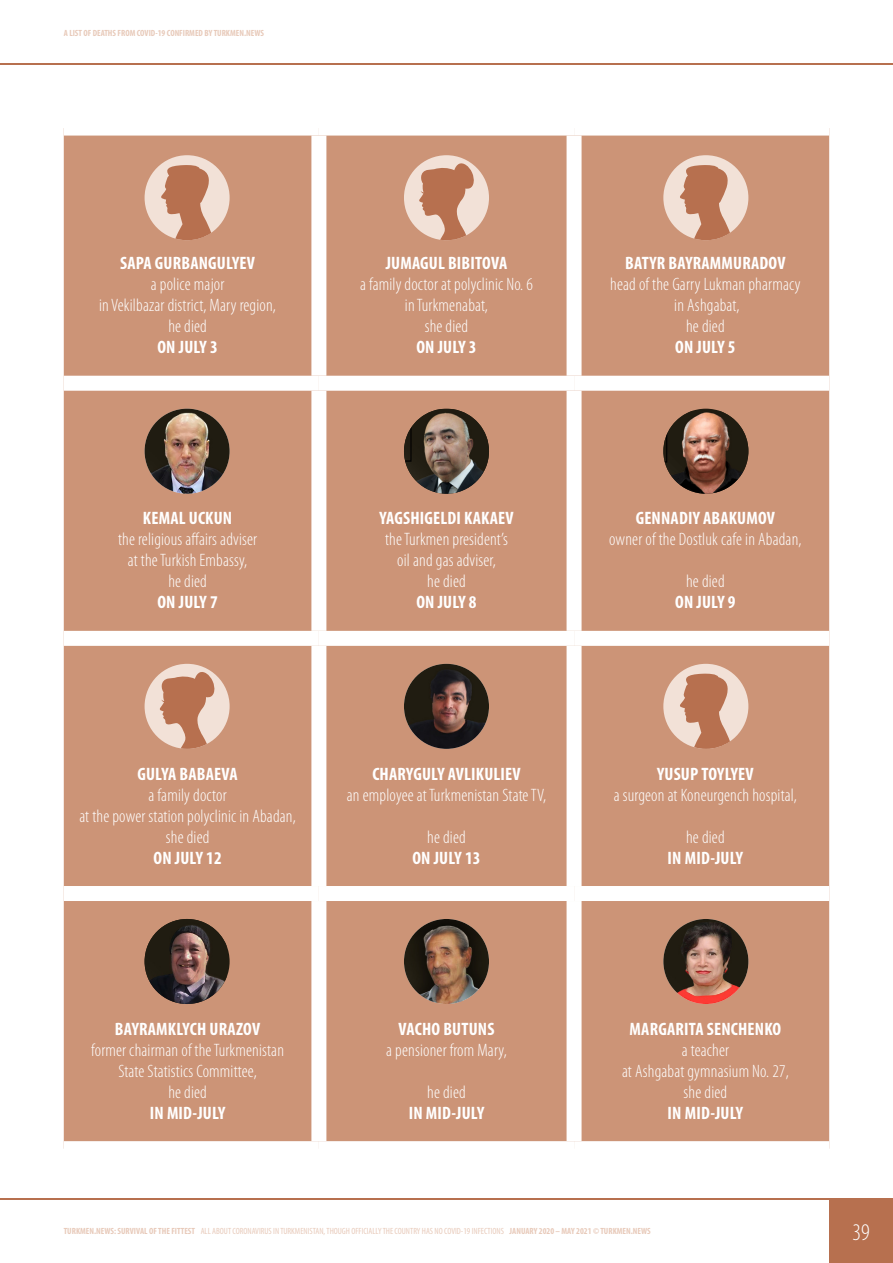
<style>
.page{position:relative;width:893px;height:1263px;background:#fff}
.page>*{position:absolute;margin:0;border:0;box-sizing:border-box;transform-origin:0 0}
.t1{font:300 condensed 24px "Myriad Pro";color:#fff}
.t2{font:300 condensed 18px/21px "Myriad Pro";letter-spacing:.01em;color:#fff;text-align:center}
.t3{font:700 condensed 18px "Myriad Pro";letter-spacing:.01em;color:#fff}
.t4{font:condensed 9px "Myriad Pro";color:#e8caba}
.t5{font:700 condensed 9px "Myriad Pro";color:#e8caba}
.s1{font-weight:700}
</style>
<div class="page">
<hr style="left:0;top:1198px;width:893px;height:1px;background:#b7704f">
<div style="left:829px;top:1198px;width:64px;height:65px;background:#b7704f"></div>
<hr style="left:0;top:64px;width:893px;height:1px;background:#b7704f">
<div style="left:64px;top:136px;width:765px;height:1005px;background:#cc9477"></div>
<div style="left:64px;top:376px;width:255px;height:15px;background:#fff"></div>
<div style="left:319px;top:376px;width:255px;height:15px;background:#fff"></div>
<div style="left:574px;top:376px;width:255px;height:15px;background:#fff"></div>
<div style="left:64px;top:631px;width:255px;height:15px;background:#fff"></div>
<div style="left:319px;top:631px;width:255px;height:15px;background:#fff"></div>
<div style="left:574px;top:631px;width:255px;height:15px;background:#fff"></div>
<div style="left:64px;top:886px;width:255px;height:15px;background:#fff"></div>
<div style="left:319px;top:886px;width:255px;height:15px;background:#fff"></div>
<div style="left:574px;top:886px;width:255px;height:15px;background:#fff"></div>
<div style="left:311px;top:136px;width:15px;height:240px;background:#fff"></div>
<div style="left:567px;top:136px;width:15px;height:240px;background:#fff"></div>
<div style="left:311px;top:391px;width:15px;height:240px;background:#fff"></div>
<div style="left:567px;top:391px;width:15px;height:240px;background:#fff"></div>
<div style="left:311px;top:646px;width:15px;height:240px;background:#fff"></div>
<div style="left:567px;top:646px;width:15px;height:240px;background:#fff"></div>
<div style="left:311px;top:901px;width:15px;height:240px;background:#fff"></div>
<div style="left:567px;top:901px;width:15px;height:240px;background:#fff"></div>
<div style="left:145px;top:155px;width:85px;height:85px;background:#f2e1d7;border-radius:50%"></div>
<svg style="left:161px;top:165px;width:50px;height:75px"></svg>
<img style="left:145px;top:409px;width:85px;height:85px;border-radius:43px">
<div style="left:145px;top:664px;width:85px;height:85px;background:#f2e1d7;border-radius:50%"></div>
<svg style="left:160px;top:670px;width:56px;height:79px"></svg>
<div style="left:404px;top:155px;width:85px;height:85px;background:#f2e1d7;border-radius:50%"></div>
<svg style="left:419px;top:162px;width:56px;height:78px"></svg>
<img style="left:145px;top:919px;width:81px;height:85px">
<div style="left:663px;top:664px;width:85px;height:85px;background:#f2e1d7;border-radius:50%"></div>
<svg style="left:680px;top:673px;width:50px;height:76px"></svg>
<div style="left:663px;top:155px;width:85px;height:85px;background:#f2e1d7;border-radius:50%"></div>
<svg style="left:680px;top:165px;width:50px;height:75px"></svg>
<img style="left:404px;top:409px;width:85px;height:85px">
<img style="left:404px;top:664px;width:85px;height:85px;border-radius:43px">
<img style="left:404px;top:919px;width:85px;height:85px;border-radius:43px">
<img style="left:663px;top:411px;width:85px;height:83px">
<img style="left:663px;top:919px;width:85px;height:85px;border-radius:43px">
<p class="t5" style="left:64px;top:27px;width:202px">A LIST OF DEATHS FROM COVID-19 CONFIRMED BY TURKMEN.NEWS</p>
<p class="t3" style="left:120px;top:252px;width:136px">SAPA GURBANGULYEV</p>
<p class="t2" style="left:99px;top:274px;width:178px">a police major<br>in Vekilbazar district, Mary region, he died</p>
<p class="t3" style="left:157px;top:336px;width:62px">ON JULY 3</p>
<p class="t3" style="left:386px;top:252px;width:123px">JUMAGUL BIBITOVA</p>
<p class="t2" style="left:360px;top:274px;width:174px">a family doctor at polyclinic No. 6 in Turkmenabat,<br>she died</p>
<p class="t3" style="left:416px;top:336px;width:62px">ON JULY 3</p>
<p class="t3" style="left:625px;top:252px;width:162px">BATYR BAYRAMMURADOV</p>
<p class="t2" style="left:610px;top:274px;width:192px">head of the Garry Lukman pharmacy in Ashgabat,<br>he died</p>
<p class="t3" style="left:675px;top:336px;width:62px">ON JULY 5</p>
<p class="t3" style="left:143px;top:507px;width:91px">KEMAL UCKUN</p>
<p class="t2" style="left:118px;top:529px;width:140px">the religious affairs adviser at the Turkish Embassy,<br>he died</p>
<p class="t3" style="left:157px;top:591px;width:62px">ON JULY 7</p>
<p class="t3" style="left:379px;top:507px;width:136px">YAGSHIGELDI KAKAEV</p>
<p class="t2" style="left:385px;top:529px;width:124px">the Turkmen president’s oil and gas adviser,<br>he died</p>
<p class="t3" style="left:416px;top:591px;width:62px">ON JULY 8</p>
<p class="t3" style="left:636px;top:507px;width:141px">GENNADIY ABAKUMOV</p>
<p class="t2" style="left:609px;top:529px;width:194px">owner of the Dostluk cafe in Abadan,</p>
<p class="t2" style="left:686px;top:571px;width:40px">he died</p>
<p class="t3" style="left:675px;top:591px;width:62px">ON JULY 9</p>
<p class="t3" style="left:137px;top:762px;width:102px">GULYA BABAEVA</p>
<p class="t2" style="left:79px;top:784px;width:218px">a family doctor<br>at the power station polyclinic in Abadan, she died</p>
<p class="t3" style="left:154px;top:846px;width:70px">ON JULY 12</p>
<p class="t3" style="left:372px;top:762px;width:150px">CHARYGULY AVLIKULIEV</p>
<p class="t2" style="left:347px;top:784px;width:201px">an employee at Turkmenistan State TV,</p>
<p class="t2" style="left:427px;top:826px;width:40px">he died</p>
<p class="t3" style="left:412px;top:846px;width:70px">ON JULY 13</p>
<p class="t3" style="left:657px;top:762px;width:98px">YUSUP TOYLYEV</p>
<p class="t2" style="left:614px;top:784px;width:185px">a surgeon at Koneurgench hospital,</p>
<p class="t2" style="left:686px;top:826px;width:40px">he died</p>
<p class="t3" style="left:668px;top:846px;width:77px">IN MID-JULY</p>
<p class="t3" style="left:115px;top:1017px;width:147px">BAYRAMKLYCH URAZOV</p>
<p class="t2" style="left:91px;top:1040px;width:194px">former chairman of the Turkmenistan<br>State Statistics Committee,<br>he died</p>
<p class="t3" style="left:150px;top:1101px;width:77px">IN MID-JULY</p>
<p class="t3" style="left:399px;top:1017px;width:97px">VACHO BUTUNS</p>
<p class="t2" style="left:386px;top:1040px;width:122px">a pensioner from Mary,</p>
<p class="t2" style="left:427px;top:1082px;width:40px">he died</p>
<p class="t3" style="left:409px;top:1101px;width:77px">IN MID-JULY</p>
<p class="t3" style="left:630px;top:1017px;width:153px">MARGARITA SENCHENKO</p>
<p class="t2" style="left:622px;top:1040px;width:168px">a teacher<br>at Ashgabat gymnasium No. 27, she died</p>
<p class="t3" style="left:668px;top:1101px;width:77px">IN MID-JULY</p>
<p class="t4" style="left:64px;top:1226px;width:588px"><span class="s1">TURKMEN.NEWS: SURVIVAL OF THE FITTEST</span> ALL ABOUT CORONAVIRUS IN TURKMENISTAN, THOUGH OFFICIALLY THE COUNTRY HAS NO COVID-19 INFECTIONS <span class="s1">JANUARY 2020 – MAY 2021 © TURKMEN.NEWS</span></p>
<h1 class="t1" style="left:852px;top:1219px;width:19px">39</h1>
</div>
